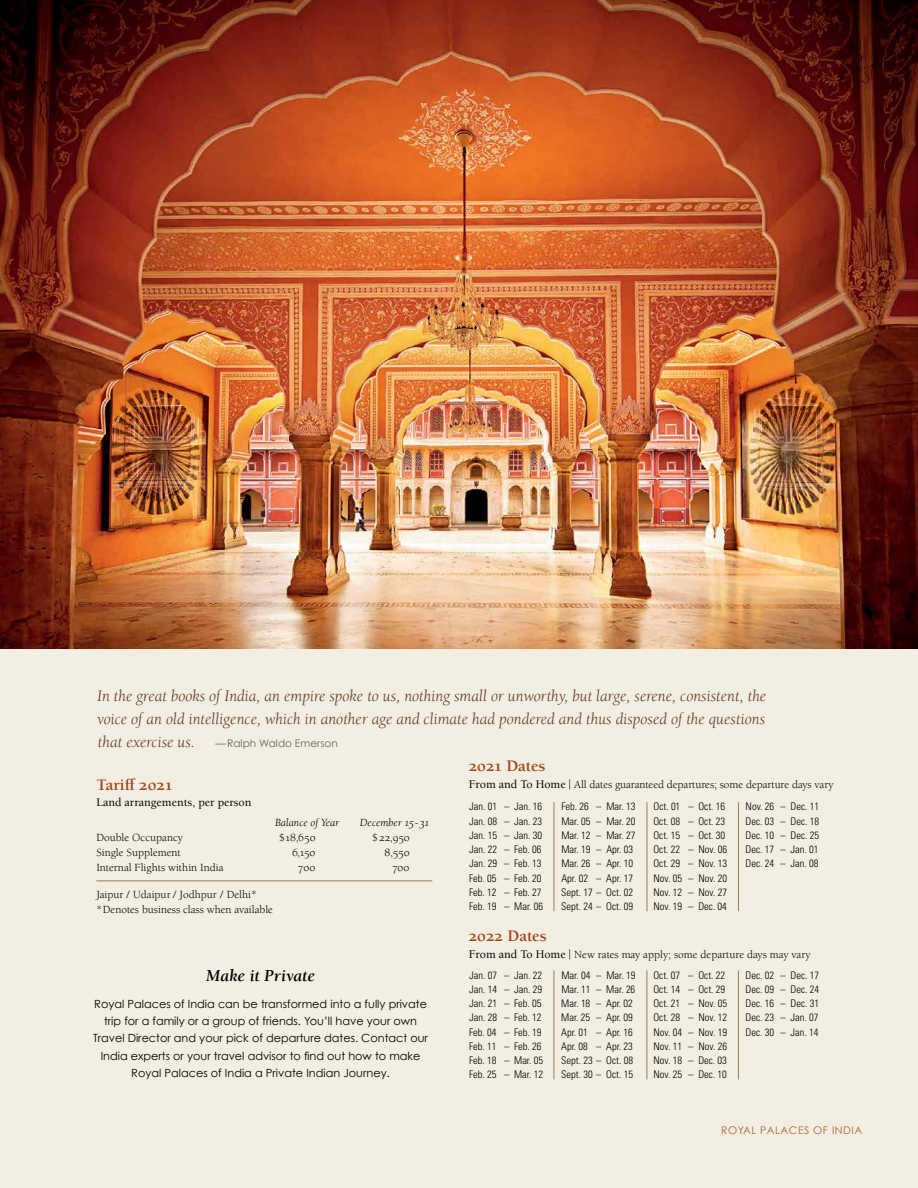
<style>
.page{position:relative;width:918px;height:1188px;background:#f2eee2}
.page>*{position:absolute;margin:0;border:0;box-sizing:border-box;transform-origin:0 0}
.t1{font:italic 700 17.25px "Berkeley Std";color:#000}
.t2{font:italic 16.5px/23.2px "Berkeley Std";color:#623c25}
.t3{font:700 16.5px "Berkeley Std";color:#9e481a}
.t4{font:500 12px "Berkeley Std";color:#000}
.t5{font:11.25px/15px "Berkeley Std";color:#000}
.t6{font:11.25px/17.2px "Century Gothic";color:#000;text-align:center}
.t7{font:italic 11.25px "Berkeley Std";color:#000}
.t8{font:300 condensed 10.5px/14.2px "Univers";color:#000}
.t9{font:10.5px "Century Gothic";color:#636466}
.t10{font:10.5px "Century Gothic";letter-spacing:.05em;color:#ae6438}
.s1{font-family:"Berkeley Std";font-style:italic;font-size:16.5px;color:#623c25}
.s2{font-weight:500;font-size:12px}
.s3{font-weight:700}
</style>
<div class="page">
<img style="left:0;top:0;width:918px;height:648px">
<hr style="left:738px;top:970px;width:1px;height:109px;background:#927f5e">
<hr style="left:647px;top:970px;width:1px;height:109px;background:#927f5e">
<hr style="left:554px;top:970px;width:1px;height:109px;background:#927f5e">
<hr style="left:96px;top:881px;width:336px;height:1px;background:#927f5e">
<hr style="left:738px;top:802px;width:1px;height:109px;background:#927f5e">
<hr style="left:647px;top:802px;width:1px;height:109px;background:#927f5e">
<hr style="left:554px;top:802px;width:1px;height:109px;background:#927f5e">
<h2 class="t2" style="left:97px;top:684px;width:671px">In the great books of India, an empire spoke to us, nothing small or unworthy, but large, serene, consistent, the voice of an old intelligence, which in another age and climate had pondered and thus disposed of the questions</h2>
<p class="t9" style="left:98px;top:737px;width:241px"><span class="s1">that exercise us.</span> —Ralph Waldo Emerson</p>
<h2 class="t3" style="left:96px;top:776px;width:77px">Tariff 2021</h2>
<p class="t4" style="left:96px;top:796px;width:157px">Land arrangements, per person</p>
<p class="t7" style="left:275px;top:816px;width:66px">Balance of Year</p>
<p class="t7" style="left:360px;top:816px;width:71px">December 15-31</p>
<p class="t5" style="left:96px;top:830px;width:88px">Double Occupancy</p>
<p class="t5" style="left:279px;top:830px;width:38px">$18,650</p>
<p class="t5" style="left:372px;top:830px;width:39px">$22,950</p>
<p class="t5" style="left:96px;top:845px;width:86px">Single Supplement</p>
<p class="t5" style="left:292px;top:845px;width:25px">6,150</p>
<p class="t5" style="left:385px;top:845px;width:27px">8,550</p>
<p class="t5" style="left:96px;top:860px;width:129px">Internal Flights within India</p>
<p class="t5" style="left:298px;top:860px;width:19px">700</p>
<p class="t5" style="left:392px;top:860px;width:19px">700</p>
<p class="t5" style="left:96px;top:887px;width:178px">Jaipur / Udaipur / Jodhpur / Delhi* *Denotes business class when available</p>
<h1 class="t1" style="left:206px;top:966px;width:111px">Make it Private</h1>
<p class="t6" style="left:93px;top:995px;width:336px">Royal Palaces of India can be transformed into a fully private trip for a family or a group of friends. You’ll have your own Travel Director and your pick of departure dates. Contact our India experts or your travel advisor to find out how to make Royal Palaces of India a Private Indian Journey.</p>
<h2 class="t3" style="left:469px;top:757px;width:78px">2021 Dates</h2>
<p class="t5" style="left:469px;top:777px;width:366px"><span class="s2">From and To Home</span> <span class="s3">|</span> All dates guaranteed departures; some departure days vary</p>
<p class="t8" style="left:469px;top:800px;width:75px">Jan. 01 – Jan. 16<br>Jan. 08 – Jan. 23<br>Jan. 15 – Jan. 30<br>Jan. 22 – Feb. 06<br>Jan. 29 – Feb. 13<br>Feb. 05 – Feb. 20<br>Feb. 12 – Feb. 27<br>Feb. 19 – Mar. 06</p>
<p class="t8" style="left:561px;top:800px;width:76px">Feb. 26 – Mar. 13<br>Mar. 05 – Mar. 20<br>Mar. 12 – Mar. 27<br>Mar. 19 – Apr. 03<br>Mar. 26 – Apr. 10<br>Apr. 02 – Apr. 17<br>Sept. 17 – Oct. 02<br>Sept. 24 – Oct. 09</p>
<p class="t8" style="left:653px;top:800px;width:75px">Oct. 01 – Oct. 16<br>Oct. 08 – Oct. 23<br>Oct. 15 – Oct. 30<br>Oct. 22 – Nov. 06<br>Oct. 29 – Nov. 13<br>Nov. 05 – Nov. 20<br>Nov. 12 – Nov. 27<br>Nov. 19 – Dec. 04</p>
<p class="t8" style="left:746px;top:800px;width:75px;text-align:justify">Nov. 26 – Dec. 11<br>Dec. 03 – Dec. 18<br>Dec. 10 – Dec. 25<br>Dec. 17 – Jan. 01<br>Dec. 24 – Jan. 08</p>
<h2 class="t3" style="left:469px;top:927px;width:80px">2022 Dates</h2>
<p class="t5" style="left:469px;top:947px;width:343px"><span class="s2">From and To Home</span> <span class="s3">|</span> New rates may apply; some departure days may vary</p>
<p class="t8" style="left:469px;top:968px;width:76px">Jan. 07 – Jan. 22<br>Jan. 14 – Jan. 29<br>Jan. 21 – Feb. 05<br>Jan. 28 – Feb. 12<br>Feb. 04 – Feb. 19<br>Feb. 11 – Feb. 26<br>Feb. 18 – Mar. 05<br>Feb. 25 – Mar. 12</p>
<p class="t8" style="left:561px;top:968px;width:76px">Mar. 04 – Mar. 19<br>Mar. 11 – Mar. 26<br>Mar. 18 – Apr. 02<br>Mar. 25 – Apr. 09<br>Apr. 01 – Apr. 16<br>Apr. 08 – Apr. 23<br>Sept. 23 – Oct. 08<br>Sept. 30 – Oct. 15</p>
<p class="t8" style="left:653px;top:968px;width:75px">Oct. 07 – Oct. 22<br>Oct. 14 – Oct. 29<br>Oct. 21 – Nov. 05<br>Oct. 28 – Nov. 12<br>Nov. 04 – Nov. 19<br>Nov. 11 – Nov. 26<br>Nov. 18 – Dec. 03<br>Nov. 25 – Dec. 10</p>
<p class="t8" style="left:746px;top:968px;width:75px;text-align:justify">Dec. 02 – Dec. 17<br>Dec. 09 – Dec. 24<br>Dec. 16 – Dec. 31<br>Dec. 23 – Jan. 07<br>Dec. 30 – Jan. 14</p>
<p class="t10" style="left:721px;top:1124px;width:143px">ROYAL PALACES OF INDIA</p>
</div>
